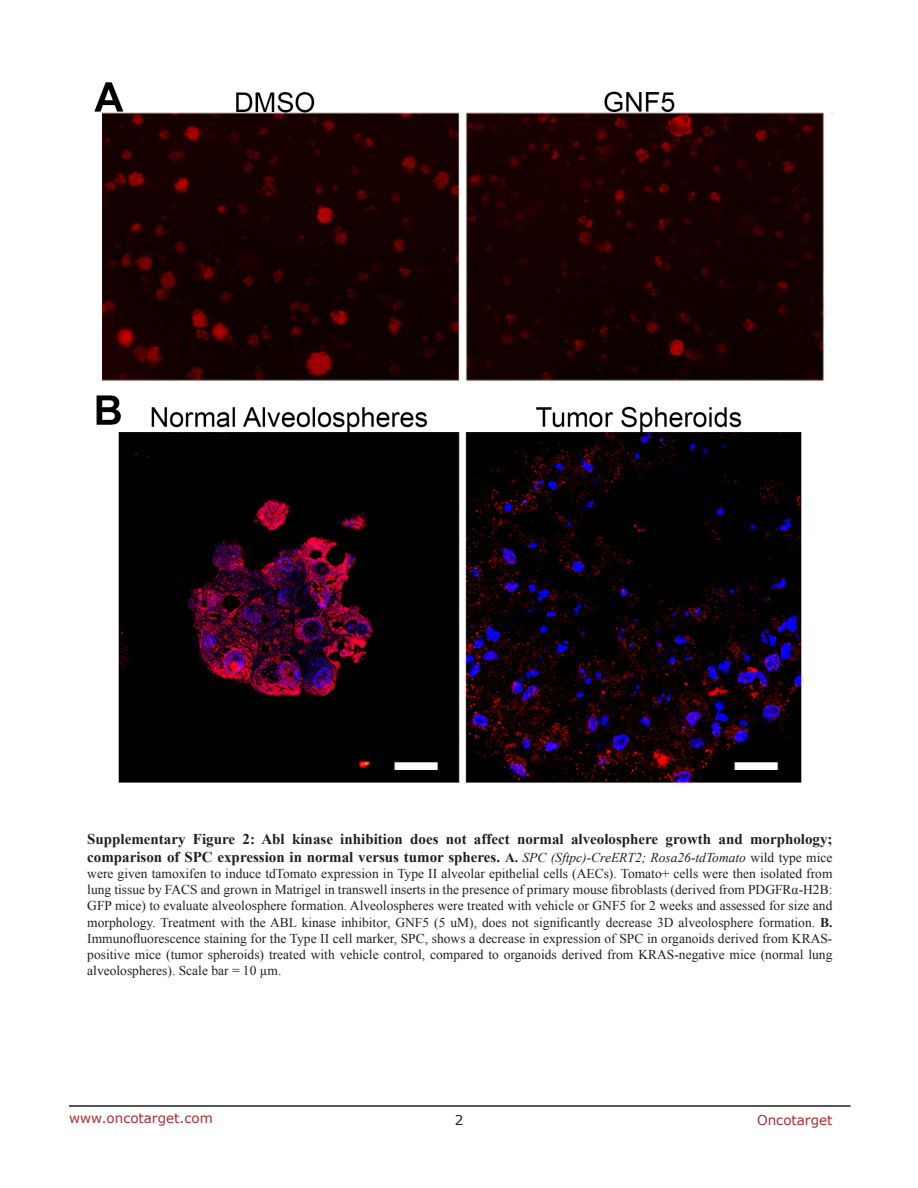
<style>
.page{position:relative;width:918px;height:1188px;background:#fff}
.page>*{position:absolute;margin:0;border:0;box-sizing:border-box;transform-origin:0 0}
.FigureText{font:700 15px/18px "Times New Roman";color:#221f22}
.FigureText-2{font:13.5px/16.2px "Times New Roman";color:#221f22;text-align:justify}
.t1{font:13.5px "Verdana";color:#ac2b31}
.t2{font:13.5px "Verdana";color:#221f22}
.s1{font-size:13.5px}
.s2{font-weight:400;font-style:italic;font-size:13.5px}
.s3{font-weight:400;font-size:13.5px}
.s4{font-weight:700}
</style>
<div class="page">
<hr style="left:69px;top:1105px;width:781px;height:2px;background:#231f20">
<img style="left:94px;top:82px;width:738px;height:701px">
<p class="FigureText" style="left:87px;top:829px;width:747px">Supplementary Figure 2: Abl kinase inhibition does not affect normal alveolosphere growth and morphology; comparison of SPC expression in normal versus tumor spheres. <span class="s1">A.</span> <span class="s2">SPC (Sftpc)-CreERT2; Rosa26-tdTomato</span> <span class="s3">wild type mice</span></p>
<p class="FigureText-2" style="left:87px;top:865px;width:747px">were given tamoxifen to induce tdTomato expression in Type II alveolar epithelial cells (AECs). Tomato+ cells were then isolated from lung tissue by FACS and grown in Matrigel in transwell inserts in the presence of primary mouse fibroblasts (derived from PDGFRα-H2B:<br>GFP mice) to evaluate alveolosphere formation. Alveolospheres were treated with vehicle or GNF5 for 2 weeks and assessed for size and morphology. Treatment with the ABL kinase inhibitor, GNF5 (5 uM), does not significantly decrease 3D alveolosphere formation. <span class="s4">B.<br></span>Immunofluorescence staining for the Type II cell marker, SPC, shows a decrease in expression of SPC in organoids derived from KRAS&shy;positive mice (tumor spheroids) treated with vehicle control, compared to organoids derived from KRAS-negative mice (normal lung alveolospheres). Scale bar = 10 µm.</p>
<p class="t1" style="left:69px;top:1109px;width:145px">www.oncotarget.com</p>
<p class="t2" style="left:455px;top:1111px;width:10px">2</p>
<p class="t1" style="left:757px;top:1111px;width:77px">Oncotarget</p>
</div>
